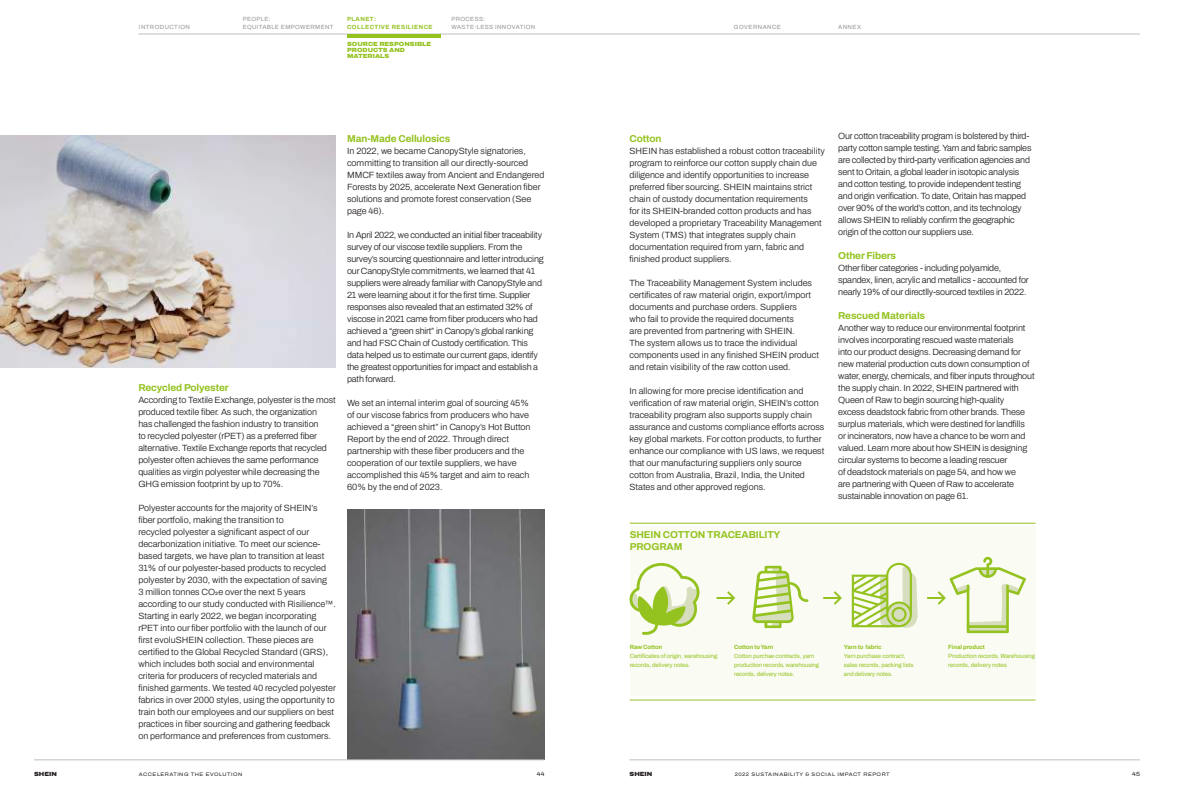
<style>
.page{position:relative;width:1191px;height:794px;background:#fff}
.page>*{position:absolute;margin:0;border:0;box-sizing:border-box;transform-origin:0 0}
.t1{font:700 10px/12px "Archivo";letter-spacing:-.01em;color:#94c21f}
.t2{font:300 9px/12px "Archivo";letter-spacing:-.005em;color:#241f1f}
.t3{font:6px/9px "Archivo";letter-spacing:-.01em;color:#94c21f}
.t4{font:6px/8px "Archivo";letter-spacing:.06em;color:#969698}
.t5{font:700 6px "Archivo";letter-spacing:-.01em;color:#94c21f}
.t6{font:900 6px/6px "Archivo Semi Expanded";color:#94c21f}
.t7{font:700 6px/8px "Archivo";letter-spacing:.075em;color:#94c21f}
.t8{font:900 6px "Archivo Semi Expanded";color:#241f1f}
.t9{font:6px "Archivo Semi Expanded";color:#241f1f}
.t10{font:5px "Archivo Semi Expanded";letter-spacing:.1em;color:#241f1f}
</style>
<div class="page">
<img style="left:0;top:136px;width:335px;height:231px">
<img style="left:347px;top:510px;width:198px;height:249px">
<div style="left:630px;top:526px;width:405px;height:169px;background:#fafcf4"></div>
<hr style="left:630px;top:523px;width:405px;height:1px;background:#94c21f">
<hr style="left:630px;top:700px;width:405px;height:1px;background:#94c21f">
<svg style="left:629px;top:563px;width:70px;height:72px"></svg>
<svg style="left:752px;top:566px;width:56px;height:62px"></svg>
<svg style="left:851px;top:563px;width:66px;height:65px"></svg>
<svg style="left:716px;top:591px;width:20px;height:14px"></svg>
<svg style="left:823px;top:591px;width:19px;height:14px"></svg>
<svg style="left:927px;top:557px;width:99px;height:76px"></svg>
<hr style="left:34px;top:759px;width:510px;height:1px;background:#c0bfc1">
<hr style="left:629px;top:759px;width:511px;height:1px;background:#c0bfc1">
<hr style="left:138px;top:34px;width:1002px;height:1px;background:#c0bfc1">
<hr style="left:347px;top:34px;width:93px;height:3px;background:#94c21f">
<p class="t4" style="left:139px;top:23px;width:53px">INTRODUCTION</p>
<p class="t4" style="left:243px;top:15px;width:92px">PEOPLE:<br>EQUITABLE EMPOWERMENT</p>
<p class="t7" style="left:347px;top:15px;width:87px">PLANET:<br>COLLECTIVE RESILIENCE</p>
<p class="t4" style="left:451px;top:15px;width:85px">PROCESS:<br>WASTE-LESS INNOVATION</p>
<p class="t4" style="left:734px;top:23px;width:49px">GOVERNANCE</p>
<p class="t4" style="left:838px;top:23px;width:24px">ANNEX</p>
<p class="t6" style="left:347px;top:41px;width:86px">SOURCE RESPONSIBLE<br>PRODUCTS AND<br>MATERIALS</p>
<p class="t1" style="left:138px;top:382px;width:92px">Recycled Polyester</p>
<p class="t2" style="left:138px;top:394px;width:199px">According to Textile Exchange, polyester is the most produced textile fiber. As such, the organization<br>has challenged the fashion industry to transition<br>to recycled polyester (rPET) as a preferred fiber alternative. Textile Exchange reports that recycled polyester often achieves the same performance qualities as virgin polyester while decreasing the GHG emission footprint by up to 70%.</p>
<p class="t2" style="left:138px;top:502px;width:199px">Polyester accounts for the majority of SHEIN’s fiber portfolio, making the transition to<br>recycled polyester a significant aspect of our decarbonization initiative. To meet our science&shy;based targets, we have plan to transition at least 31% of our polyester-based products to recycled polyester by 2030, with the expectation of saving<br>3 million tonnes CO2e over the next 5 years according to our study conducted with Risilience™.<br>Starting in early 2022, we began incorporating rPET into our fiber portfolio with the launch of our first evoluSHEIN collection. These pieces are certified to the Global Recycled Standard (GRS), which includes both social and environmental criteria for producers of recycled materials and finished garments. We tested 40 recycled polyester fabrics in over 2000 styles, using the opportunity to train both our employees and our suppliers on best practices in fiber sourcing and gathering feedback on performance and preferences from customers.</p>
<p class="t1" style="left:347px;top:133px;width:105px">Man-Made Cellulosics</p>
<p class="t2" style="left:347px;top:145px;width:199px">In 2022, we became CanopyStyle signatories, committing to transition all our directly-sourced MMCF textiles away from Ancient and Endangered Forests by 2025, accelerate Next Generation fiber solutions and promote forest conservation (See page 46).</p>
<p class="t2" style="left:347px;top:229px;width:198px">In April 2022, we conducted an initial fiber traceability survey of our viscose textile suppliers. From the survey’s sourcing questionnaire and letter introducing our CanopyStyle commitments, we learned that 41 suppliers were already familiar with CanopyStyle and 21 were learning about it for the first time. Supplier responses also revealed that an estimated 32% of viscose in 2021 came from fiber producers who had achieved a “green shirt” in Canopy’s global ranking and had FSC Chain of Custody certification. This data helped us to estimate our current gaps, identify the greatest opportunities for impact and establish a path forward.</p>
<p class="t2" style="left:347px;top:397px;width:185px">We set an internal interim goal of sourcing 45% of our viscose fabrics from producers who have achieved a “green shirt” in Canopy’s Hot Button Report by the end of 2022. Through direct partnership with these fiber producers and the cooperation of our textile suppliers, we have accomplished this 45% target and aim to reach 60% by the end of 2023.</p>
<p class="t1" style="left:629px;top:133px;width:33px">Cotton</p>
<p class="t2" style="left:629px;top:145px;width:197px">SHEIN has established a robust cotton traceability program to reinforce our cotton supply chain due diligence and identify opportunities to increase preferred fiber sourcing. SHEIN maintains strict chain of custody documentation requirements<br>for its SHEIN-branded cotton products and has developed a proprietary Traceability Management System (TMS) that integrates supply chain documentation required from yarn, fabric and finished product suppliers.</p>
<p class="t2" style="left:629px;top:277px;width:191px">The Traceability Management System includes certificates of raw material origin, export/import documents and purchase orders. Suppliers<br>who fail to provide the required documents<br>are prevented from partnering with SHEIN.<br>The system allows us to trace the individual components used in any finished SHEIN product and retain visibility of the raw cotton used.</p>
<p class="t2" style="left:629px;top:385px;width:196px">In allowing for more precise identification and verification of raw material origin, SHEIN’s cotton traceability program also supports supply chain assurance and customs compliance efforts across key global markets. For cotton products, to further enhance our compliance with US laws, we request that our manufacturing suppliers only source cotton from Australia, Brazil, India, the United States and other approved regions.</p>
<p class="t1" style="left:630px;top:529px;width:152px">SHEIN COTTON TRACEABILITY<br>PROGRAM</p>
<p class="t2" style="left:838px;top:130px;width:195px">Our cotton traceability program is bolstered by third&shy;party cotton sample testing. Yarn and fabric samples are collected by third-party verification agencies and sent to Oritain, a global leader in isotopic analysis and cotton testing, to provide independent testing and origin verification. To date, Oritain has mapped over 90% of the world’s cotton, and its technology allows SHEIN to reliably confirm the geographic origin of the cotton our suppliers use.</p>
<p class="t1" style="left:838px;top:250px;width:59px">Other Fibers</p>
<p class="t2" style="left:838px;top:262px;width:192px">Other fiber categories - including polyamide, spandex, linen, acrylic and metallics - accounted for nearly 19% of our directlly-sourced textiles in 2022.</p>
<p class="t1" style="left:838px;top:310px;width:88px">Rescued Materials</p>
<p class="t2" style="left:838px;top:322px;width:198px">Another way to reduce our environmental footprint involves incorporating rescued waste materials<br>into our product designs. Decreasing demand for new material production cuts down consumption of water, energy, chemicals, and fiber inputs throughout the supply chain. In 2022, SHEIN partnered with Queen of Raw to begin sourcing high-quality<br>excess deadstock fabric from other brands. These surplus materials, which were destined for landfills or incinerators, now have a chance to be worn and valued. Learn more about how SHEIN is designing circular systems to become a leading rescuer<br>of deadstock materials on page 54, and how we<br>are partnering with Queen of Raw to accelerate sustainable innovation on page 61.</p>
<p class="t5" style="left:630px;top:642px;width:34px">Raw Cotton</p>
<p class="t3" style="left:630px;top:651px;width:89px">Certificates of origin, warehousing records, delivery notes.</p>
<p class="t5" style="left:734px;top:642px;width:41px">Cotton to Yarn</p>
<p class="t3" style="left:734px;top:651px;width:87px">Cotton purchae contracts, yarn production records, warehousing records, delivery notes.</p>
<p class="t5" style="left:844px;top:642px;width:39px">Yarn to fabric</p>
<p class="t3" style="left:844px;top:651px;width:71px">Yarn purchase contract, sales records, packing lists and delivery notes.</p>
<p class="t5" style="left:948px;top:642px;width:38px">Final product</p>
<p class="t3" style="left:948px;top:651px;width:88px">Production records, Warehousing records, delivery notes</p>
<p class="t8" style="left:34px;top:769px;width:24px">SHEIN</p>
<p class="t10" style="left:139px;top:770px;width:105px">ACCELERATING THE EVOLUTION</p>
<p class="t9" style="left:537px;top:769px;width:9px">44</p>
<p class="t8" style="left:629px;top:769px;width:24px">SHEIN</p>
<p class="t10" style="left:734px;top:770px;width:156px">2022 SUSTAINABILITY &amp; SOCIAL IMPACT REPORT</p>
<p class="t9" style="left:1132px;top:769px;width:9px">45</p>
</div>
